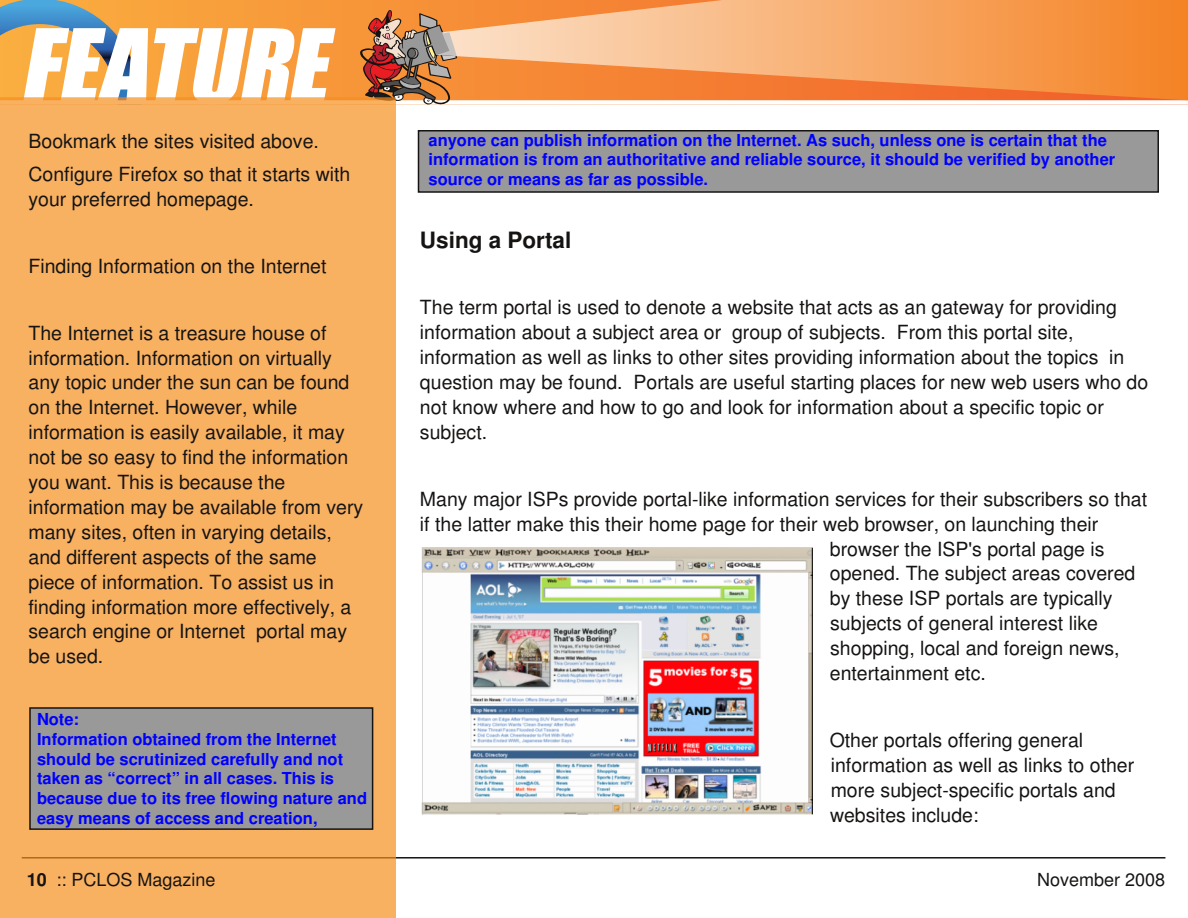
<style>
.page{position:relative;width:1188px;height:918px;background:#fff}
.page>*{position:absolute;margin:0;border:0;box-sizing:border-box;transform-origin:0 0}
.t1{font:700 22.5px "Nimbus San L";color:#161413}
.t2{font:19.5px/24.9px "Nimbus San L";color:#161413}
.t3{font:18px "Nimbus San L";color:#161413}
.t4{font:700 16.5px/19.8px "Nimbus San L";color:#00f}
.s1{font-weight:700}
</style>
<div class="page">
<div style="left:0;top:0;width:1188px;height:104px;background:#f89a3a"></div>
<hr style="left:0;top:100px;width:1188px;height:4px;background:#fff">
<svg style="left:0;top:0;width:148px;height:97px"></svg>
<svg style="left:154px;top:28px;width:182px;height:69px"></svg>
<svg style="left:442px;top:0;width:746px;height:101px"></svg>
<svg style="left:360px;top:10px;width:98px;height:95px"></svg>
<hr style="left:22px;top:857px;width:1143px;height:2px;background:#161413">
<div style="left:0;top:97px;width:396px;height:821px;background:#f8b061"></div>
<div style="left:418px;top:131px;width:740px;height:61px;background:#999"></div>
<div style="left:418px;top:130px;width:741px;height:63px;border:2px solid #161413"></div>
<div style="left:30px;top:708px;width:343px;height:121px;background:#999"></div>
<div style="left:29px;top:707px;width:344px;height:123px;border:2px solid #161413"></div>
<img style="left:421px;top:547px;width:392px;height:268px">
<p class="t2" style="left:28px;top:124px;width:323px;line-height:33.5px">Bookmark the sites visited above.<br>Configure Firefox so that it starts with</p>
<p class="t2" style="left:28px;top:187px;width:227px">your preferred homepage.</p>
<p class="t2" style="left:28px;top:254px;width:300px">Finding Information on the Internet</p>
<p class="t2" style="left:28px;top:321px;width:336px">The Internet is a treasure house of information. Information on virtually any topic under the sun can be found on the Internet. However, while information is easily available, it may not be so easy to find the information you want. This is because the information may be available from very many sites, often in varying details, and different aspects of the same piece of information. To assist us in finding information more effectively, a search engine or Internet portal may be used.</p>
<p class="t4" style="left:37px;top:710px;width:332px">Note:<br>Information obtained from the Internet should be scrutinized carefully and not taken as “correct” in all cases. This is because due to its free flowing nature and easy means of access and creation,</p>
<p class="t4" style="left:429px;top:130px;width:688px">anyone can publish information on the Internet. As such, unless one is certain that the information is from an authoritative and reliable source, it should be verified by another source or means as far as possible.</p>
<p class="t1" style="left:420px;top:226px;width:153px">Using a Portal</p>
<p class="t2" style="left:420px;top:295px;width:730px">The term portal is used to denote a website that acts as an gateway for providing information about a subject area or group of subjects. From this portal site, information as well as links to other sites providing information about the topics in question may be found. Portals are useful starting places for new web users who do not know where and how to go and look for information about a specific topic or subject.</p>
<p class="t2" style="left:420px;top:487px;width:729px">Many major ISPs provide portal-like information services for their subscribers so that</p>
<p class="t2" style="left:420px;top:512px;width:680px">if the latter make this their home page for their web browser, on launching their</p>
<p class="t2" style="left:830px;top:537px;width:276px">browser the ISP's portal page is</p>
<p class="t2" style="left:830px;top:561px;width:307px">opened. The subject areas covered</p>
<p class="t2" style="left:830px;top:586px;width:284px">by these ISP portals are typically</p>
<p class="t2" style="left:830px;top:611px;width:269px">subjects of general interest like</p>
<p class="t2" style="left:830px;top:636px;width:291px">shopping, local and foreign news,</p>
<p class="t2" style="left:830px;top:661px;width:158px">entertainment etc.</p>
<p class="t2" style="left:830px;top:728px;width:306px">Other portals offering general information as well as links to other more subject-specific portals and websites include:</p>
<p class="t3" style="left:27px;top:869px;width:190px"><span class="s1">10</span> :: PCLOS Magazine</p>
<p class="t3" style="left:1037px;top:869px;width:130px">November 2008</p>
</div>
